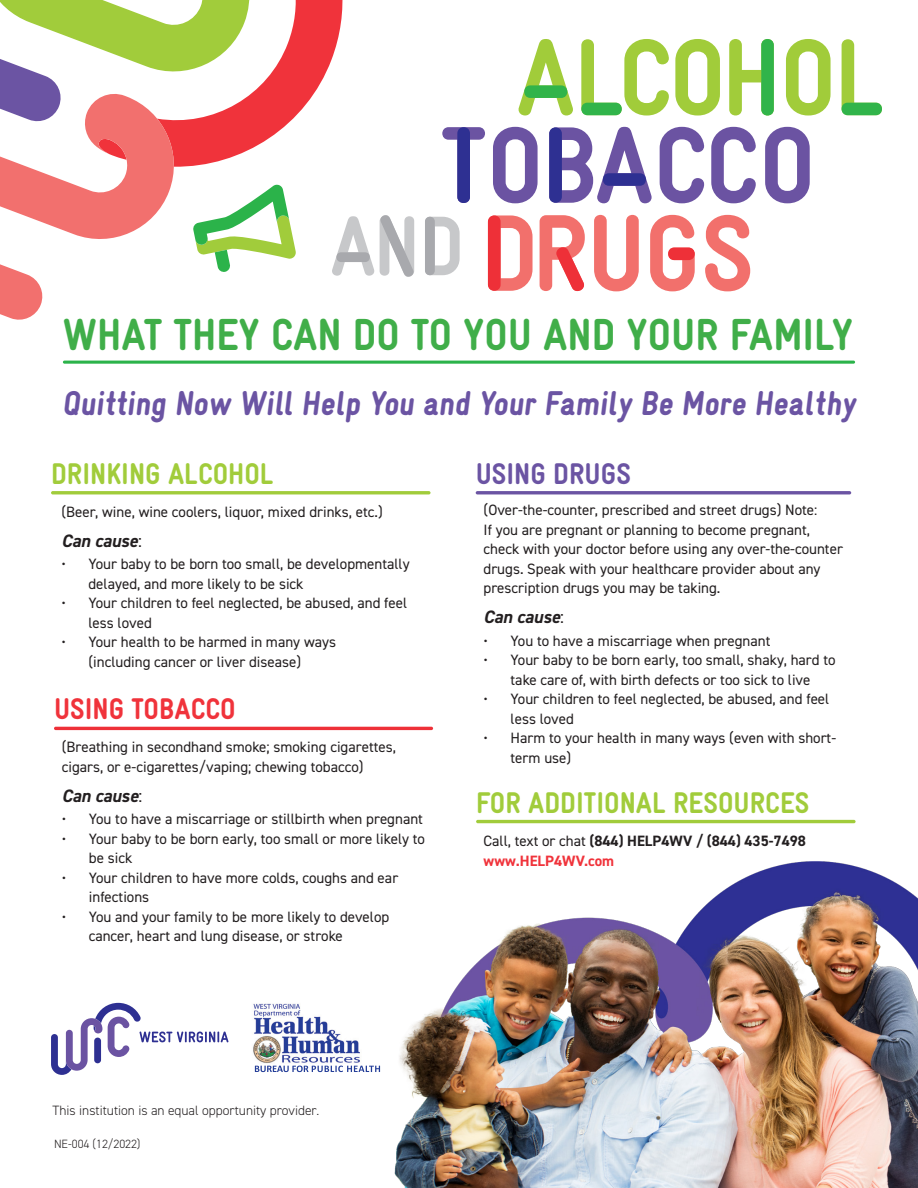
<style>
.page{position:relative;width:918px;height:1188px;background:#fff}
.page>*{position:absolute;margin:0;border:0;box-sizing:border-box;transform-origin:0 0}
.t1{font:900 45px "Gravur Condensed";color:#40ae49}
.t2{font:900 34.5px "Gravur Condensed";color:#6b54a3}
.t3{font:900 30px "Gravur Condensed";color:#a1cc3b}
.t4{font:900 30px "Gravur Condensed";color:#f0333b}
.t5{font:900 30px "Gravur Condensed";color:#6b54a3}
.t6{font:italic 700 18px "DIN2014";color:#231f20}
.t7{font:15px/19.5px "DIN2014";color:#231f20}
.t8{font:700 15px "DIN2014";color:#231f20}
.t9{font:700 15px "DIN2014";color:#f0333b}
.t10{font:300 13.5px "DIN2014";color:#231f20}
.t11{font:300 12px "DIN2014";color:#231f20}
.s1{font-weight:400;font-style:normal}
.s2{font-weight:400}
</style>
<div class="page">
<hr style="left:63px;top:361px;width:792px;height:3px;background:#2bb34a;border-radius:2px">
<hr style="left:51px;top:491px;width:380px;height:3px;background:#a1cc3b;border-radius:2px">
<hr style="left:54px;top:727px;width:379px;height:3px;background:#ee3038;border-radius:2px">
<hr style="left:476px;top:491px;width:375px;height:3px;background:#6b54a3;border-radius:2px">
<img style="left:253px;top:1003px;width:128px;height:70px">
<img style="left:297px;top:1066px;width:82px;height:6px">
<svg style="left:380px;top:215px;width:34px;height:62px"></svg>
<svg style="left:425px;top:217px;width:35px;height:58px"></svg>
<div style="left:425px;top:217px;width:10px;height:58px;background:#a8a9ad;border-radius:5px"></div>
<svg style="left:705px;top:215px;width:45px;height:76px"></svg>
<svg style="left:594px;top:215px;width:45px;height:76px"></svg>
<svg style="left:650px;top:215px;width:45px;height:76px"></svg>
<div style="left:668px;top:248px;width:27px;height:12px;background:#ee3038;border-radius:6px"></div>
<svg style="left:540px;top:215px;width:45px;height:76px"></svg>
<svg style="left:488px;top:215px;width:45px;height:76px"></svg>
<div style="left:488px;top:215px;width:13px;height:76px;background:#ee3038;border-radius:6px"></div>
<svg style="left:675px;top:39px;width:45px;height:76px"></svg>
<svg style="left:519px;top:39px;width:54px;height:76px"></svg>
<div style="left:524px;top:85px;width:43px;height:13px;background:#31b44a;border-radius:6px"></div>
<svg style="left:729px;top:39px;width:45px;height:76px"></svg>
<div style="left:761px;top:39px;width:13px;height:76px;background:#31b44a;border-radius:6px"></div>
<svg style="left:581px;top:39px;width:88px;height:76px"></svg>
<div style="left:581px;top:103px;width:41px;height:12px;background:#31b44a;border-radius:6px"></div>
<svg style="left:786px;top:39px;width:45px;height:76px"></svg>
<svg style="left:842px;top:39px;width:40px;height:76px"></svg>
<div style="left:842px;top:103px;width:40px;height:12px;background:#31b44a;border-radius:6px"></div>
<svg style="left:660px;top:127px;width:44px;height:76px"></svg>
<svg style="left:493px;top:127px;width:45px;height:76px"></svg>
<svg style="left:549px;top:127px;width:103px;height:76px"></svg>
<div style="left:549px;top:127px;width:13px;height:76px;background:#2e3092;border-radius:6px"></div>
<svg style="left:442px;top:127px;width:43px;height:76px"></svg>
<div style="left:457px;top:127px;width:13px;height:76px;background:#2e3092;border-radius:6px"></div>
<svg style="left:711px;top:127px;width:45px;height:76px"></svg>
<svg style="left:765px;top:127px;width:45px;height:76px"></svg>
<img style="left:394px;top:861px;width:524px;height:327px">
<svg style="left:0;top:0;width:374px;height:320px"></svg>
<hr style="left:476px;top:820px;width:380px;height:3px;background:#a1cc3b;border-radius:2px">
<svg style="left:51px;top:1003px;width:177px;height:72px"></svg>
<p class="t1" style="left:63px;top:310px;width:792px">WHAT THEY CAN DO TO YOU AND YOUR FAMILY</p>
<p class="t2" style="left:62px;top:384px;width:800px">Quitting Now Will Help You and Your Family Be More Healthy</p>
<p class="t3" style="left:51px;top:457px;width:224px">DRINKING ALCOHOL</p>
<p class="t7" style="left:62px;top:501px;width:323px">(Beer, wine, wine coolers, liquor, mixed drinks, etc.)</p>
<p class="t6" style="left:62px;top:528px;width:82px">Can cause<span class="s1">:</span></p>
<p class="t7" style="left:88px;top:554px;width:323px;text-indent:-27px">• Your baby to be born too small, be developmentally delayed, and more likely to be sick</p>
<p class="t7" style="left:88px;top:593px;width:320px;text-indent:-27px">• Your children to feel neglected, be abused, and feel less loved</p>
<p class="t7" style="left:62px;top:632px;width:276px;text-align:center">• Your health to be harmed in many ways (including cancer or liver disease)</p>
<p class="t4" style="left:54px;top:692px;width:183px">USING TOBACCO</p>
<p class="t7" style="left:62px;top:737px;width:336px">(Breathing in secondhand smoke; smoking cigarettes, cigars, or e-cigarettes/vaping; chewing tobacco)</p>
<p class="t6" style="left:62px;top:784px;width:82px">Can cause<span class="s1">:</span></p>
<p class="t7" style="left:62px;top:809px;width:363px">• You to have a miscarriage or stillbirth when pregnant</p>
<p class="t7" style="left:89px;top:829px;width:338px;text-indent:-27px">• Your baby to be born early, too small or more likely to be sick</p>
<p class="t7" style="left:89px;top:868px;width:311px;text-indent:-27px">• Your children to have more colds, coughs and ear infections</p>
<p class="t7" style="left:89px;top:907px;width:302px;text-indent:-27px">• You and your family to be more likely to develop cancer, heart and lung disease, or stroke</p>
<p class="t5" style="left:476px;top:457px;width:157px">USING DRUGS</p>
<p class="t7" style="left:484px;top:500px;width:361px">(Over-the-counter, prescribed and street drugs) Note:<br>If you are pregnant or planning to become pregnant, check with your doctor before using any over-the-counter drugs. Speak with your healthcare provider about any prescription drugs you may be taking.</p>
<p class="t6" style="left:484px;top:605px;width:82px">Can cause<span class="s1">:</span></p>
<p class="t7" style="left:484px;top:631px;width:288px">• You to have a miscarriage when pregnant</p>
<p class="t7" style="left:484px;top:650px;width:353px;text-align:center">• Your baby to be born early, too small, shaky, hard to take care of, with birth defects or too sick to live</p>
<p class="t7" style="left:511px;top:689px;width:320px;text-indent:-27px">• Your children to feel neglected, be abused, and feel less loved</p>
<p class="t7" style="left:511px;top:728px;width:327px;text-indent:-27px">• Harm to your health in many ways (even with short&shy;term use)</p>
<p class="t3" style="left:476px;top:786px;width:335px">FOR ADDITIONAL RESOURCES</p>
<p class="t8" style="left:484px;top:831px;width:324px"><span class="s2">Call, text or chat</span> (844) HELP4WV / (844) 435-7498</p>
<p class="t9" style="left:484px;top:851px;width:132px">www.HELP4WV.com</p>
<p class="t10" style="left:52px;top:1102px;width:268px">This institution is an equal opportunity provider.</p>
<p class="t11" style="left:54px;top:1136px;width:88px">NE-004 (12/2022)</p>
</div>
